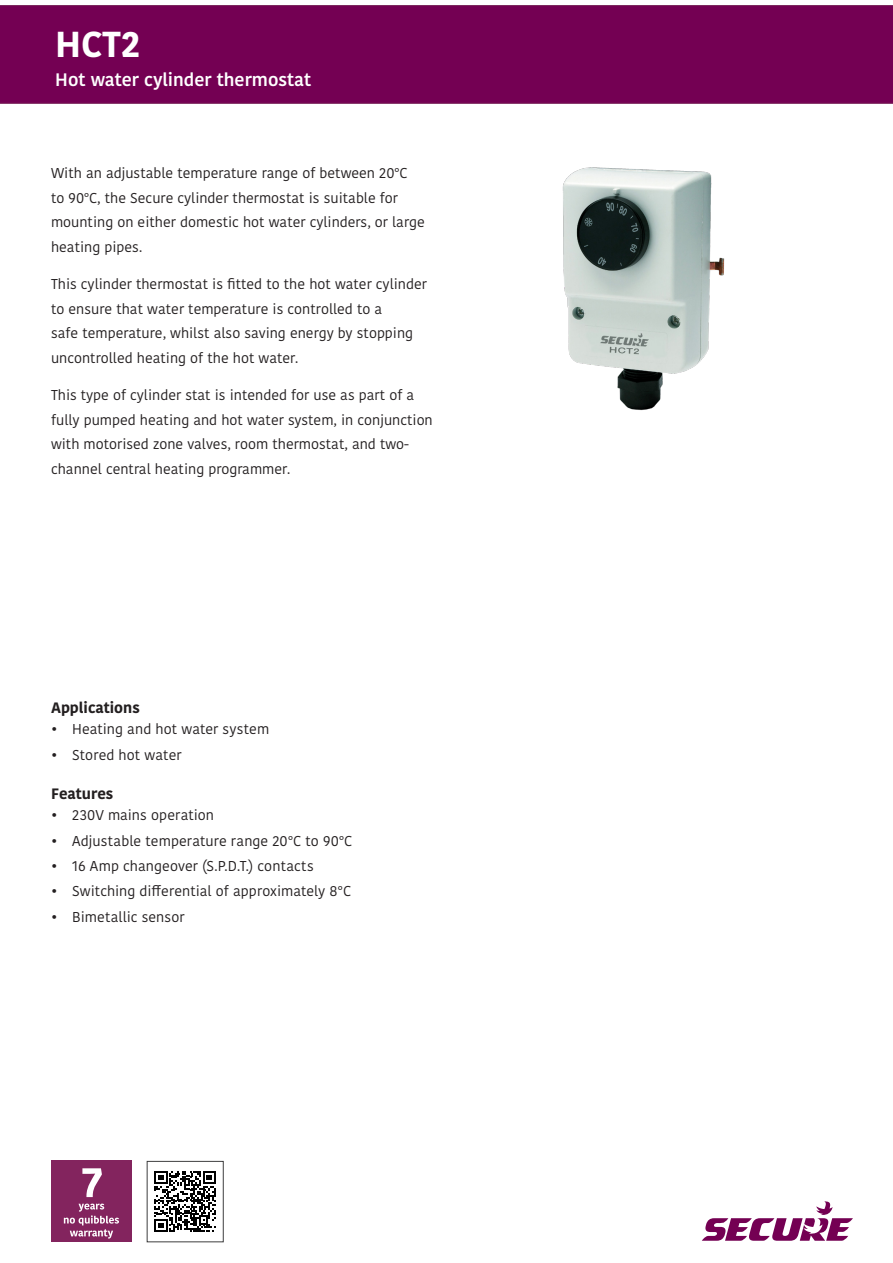
<style>
.page{position:relative;width:893px;height:1263px;background:#fff}
.page>*{position:absolute;margin:0;border:0;box-sizing:border-box;transform-origin:0 0}
.header_copy{font:700 36px "Kohinoor Devanagari";color:#fff}
.header_strapline_cop{font:600 18px "Kohinoor Devanagari";color:#fff}
.subhead{font:700 15px "Kohinoor Devanagari";color:#231f20}
.body{font:14.25px/24.8px "Kohinoor Devanagari";color:#231f20}
</style>
<div class="page">
<div style="left:0;top:6px;width:893px;height:97px;background:#740053"></div>
<div style="left:51px;top:1161px;width:81px;height:81px;background:#83245e"></div>
<svg style="left:82px;top:1168px;width:20px;height:29px"></svg>
<svg style="left:64px;top:1203px;width:55px;height:35px"></svg>
<svg style="left:155px;top:1171px;width:60px;height:61px"></svg>
<img style="left:562px;top:167px;width:163px;height:244px">
<svg style="left:702px;top:1201px;width:151px;height:40px"></svg>
<p class="header_copy" style="left:55px;top:13px;width:86px">HCT2</p>
<p class="header_strapline_cop" style="left:55px;top:69px;width:257px">Hot water cylinder thermostat</p>
<p class="body" style="left:51px;top:161px;width:375px">With an adjustable temperature range of between 20°C<br>to 90°C, the Secure cylinder thermostat is suitable for mounting on either domestic hot water cylinders, or large heating pipes.</p>
<p class="body" style="left:51px;top:272px;width:377px">This cylinder thermostat is fitted to the hot water cylinder to ensure that water temperature is controlled to a<br>safe temperature, whilst also saving energy by stopping uncontrolled heating of the hot water.</p>
<p class="body" style="left:51px;top:383px;width:383px">This type of cylinder stat is intended for use as part of a fully pumped heating and hot water system, in conjunction with motorised zone valves, room thermostat, and two&shy;channel central heating programmer.</p>
<p class="subhead" style="left:51px;top:694px;width:90px">Applications</p>
<p class="body" style="left:51px;top:717px;width:220px">• Heating and hot water system</p>
<p class="body" style="left:51px;top:742px;width:132px">• Stored hot water</p>
<p class="subhead" style="left:51px;top:780px;width:64px">Features</p>
<p class="body" style="left:51px;top:803px;width:165px">• 230V mains operation</p>
<p class="body" style="left:51px;top:828px;width:303px">• Adjustable temperature range 20°C to 90°C</p>
<p class="body" style="left:51px;top:854px;width:264px">• 16 Amp changeover (S.P.D.T.) contacts</p>
<p class="body" style="left:51px;top:879px;width:302px">• Switching differential of approximately 8°C</p>
<p class="body" style="left:51px;top:904px;width:135px">• Bimetallic sensor</p>
</div>
